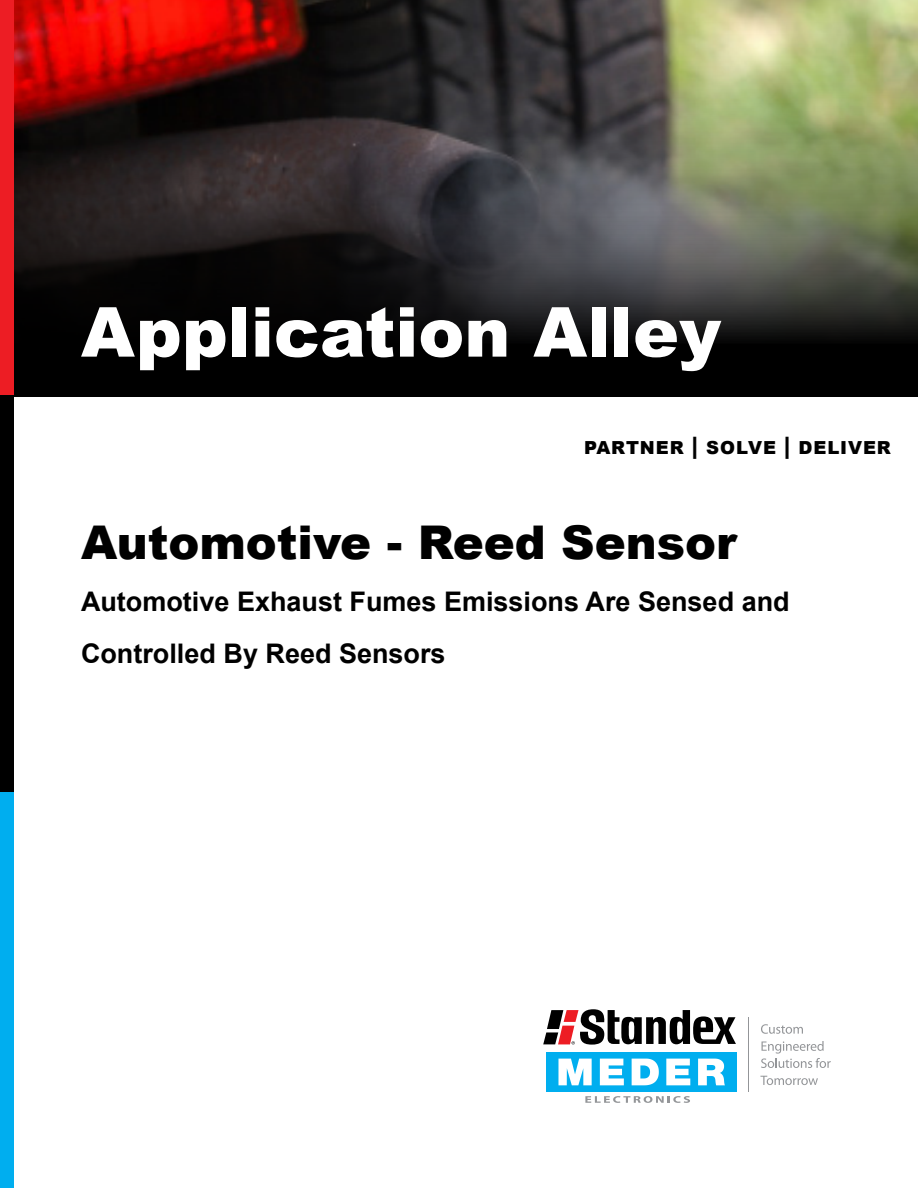
<style>
.page{position:relative;width:918px;height:1188px;background:#fff}
.page>*{position:absolute;margin:0;border:0;box-sizing:border-box;transform-origin:0 0}
.t1{font:900 69px "Arial";color:#fff}
.t2{font:900 46.5px "Arial";color:#000}
.t3{font:700 27px "Arial";color:#000}
.t4{font:900 18px "Arial";letter-spacing:.05em;color:#000}
.s1{font-size:24px}
</style>
<div class="page">
<svg style="left:585px;top:1096px;width:105px;height:7px"></svg>
<div style="left:546px;top:1053px;width:191px;height:39px;background:#00aeef"></div>
<svg style="left:558px;top:1059px;width:167px;height:26px"></svg>
<svg style="left:543px;top:1009px;width:193px;height:36px"></svg>
<hr style="left:748px;top:1017px;width:1px;height:75px;background:#939598">
<svg style="left:761px;top:1024px;width:42px;height:10px"></svg>
<svg style="left:761px;top:1041px;width:70px;height:27px"></svg>
<svg style="left:760px;top:1076px;width:58px;height:9px"></svg>
<div style="left:0;top:0;width:918px;height:396px;background:#000"></div>
<img style="left:14px;top:0;width:904px;height:339px">
<div style="left:0;top:0;width:14px;height:396px;background:#ed1d24"></div>
<div style="left:0;top:396px;width:14px;height:396px;background:#000"></div>
<div style="left:0;top:792px;width:14px;height:396px;background:#00aeef"></div>
<p class="t1" style="left:81px;top:282px;width:642px">Application Alley</p>
<p class="t4" style="left:584px;top:435px;width:308px">PARTNER <span class="s1">|</span> SOLVE <span class="s1">|</span> DELIVER</p>
<p class="t2" style="left:81px;top:509px;width:657px">Automotive - Reed Sensor</p>
<p class="t3" style="left:81px;top:583px;width:710px">Automotive Exhaust Fumes Emissions Are Sensed and</p>
<p class="t3" style="left:81px;top:635px;width:366px">Controlled By Reed Sensors</p>
</div>
